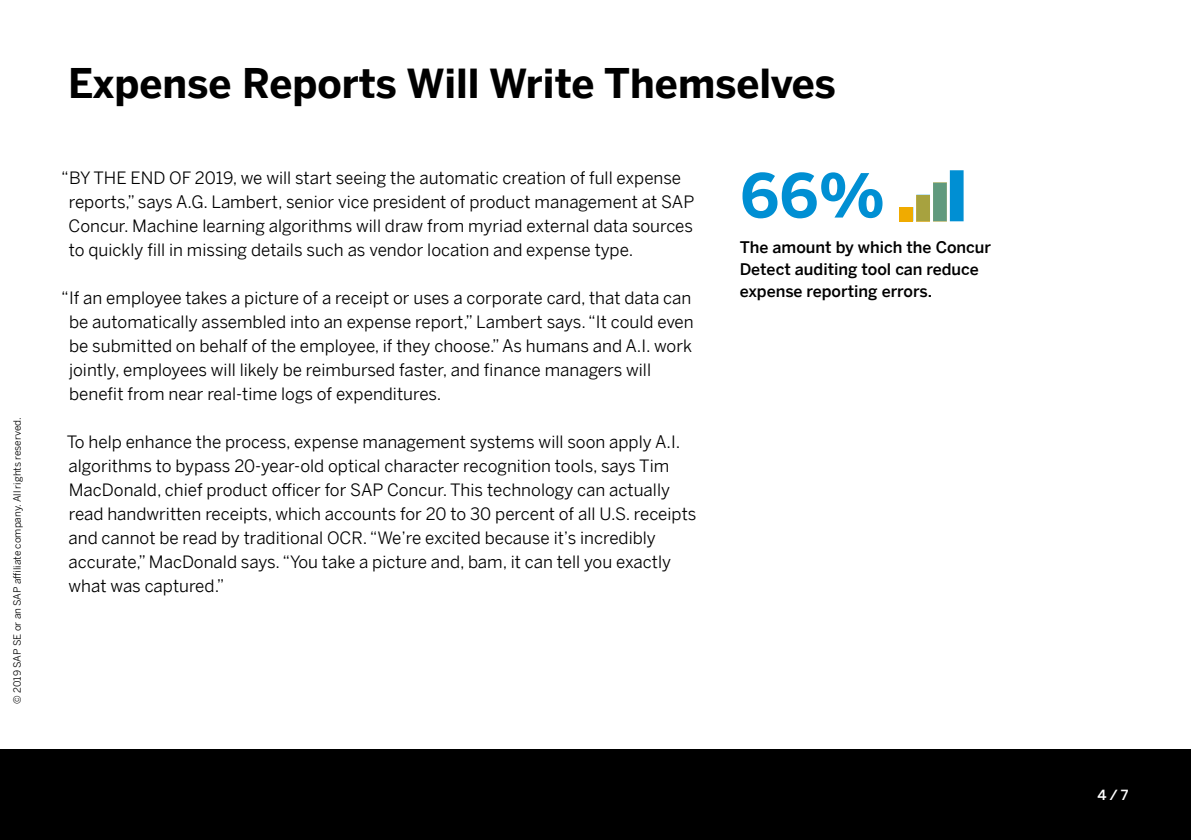
<style>
.page{position:relative;width:1191px;height:840px;background:#fff}
.page>*{position:absolute;margin:0;border:0;box-sizing:border-box;transform-origin:0 0}
.t1{font:700 60px "Benton Sans";color:#008fd3}
.t2{font:700 40px "Benton Sans";color:#000}
.t3{font:17px/24px "Benton Sans";color:#000}
.t4{font:500 16px/22px "Benton Sans";color:#000}
.t5{font:500 14px "Benton Sans";color:#fff}
.t6{font:10px "Benton Sans";color:#000}
</style>
<div class="page">
<svg style="left:913px;top:170px;width:50px;height:51px"></svg>
<div style="left:933px;top:182px;width:13px;height:39px;background:#609a7e"></div>
<div style="left:916px;top:195px;width:14px;height:26px;background:#a7a23f"></div>
<div style="left:899px;top:207px;width:14px;height:14px;background:#f0ab00"></div>
<div style="left:0;top:748px;width:1191px;height:91px;background:#000"></div>
<p class="t6" style="left:12px;top:703px;width:288px;rotate:-90deg">© 2019 SAP SE or an SAP affiliate company. All rights reserved.</p>
<h2 class="t2" style="left:68px;top:60px;width:769px">Expense Reports Will Write Themselves</h2>
<p class="t3" style="left:69px;top:166px;width:627px;text-indent:-7px">“BY THE END OF 2019, we will start seeing the automatic creation of full expense reports,” says A.G. Lambert, senior vice president of product management at SAP Concur. Machine learning algorithms will draw from myriad external data sources to quickly fill in missing details such as vendor location and expense type.</p>
<p class="t3" style="left:69px;top:286px;width:626px;text-indent:-8px">“If an employee takes a picture of a receipt or uses a corporate card, that data can be automatically assembled into an expense report,” Lambert says. “It could even be submitted on behalf of the employee, if they choose.” As humans and A.I. work jointly, employees will likely be reimbursed faster, and finance managers will benefit from near real-time logs of expenditures.</p>
<p class="t3" style="left:67px;top:430px;width:631px">To help enhance the process, expense management systems will soon apply A.I. algorithms to bypass 20-year-old optical character recognition tools, says Tim MacDonald, chief product officer for SAP Concur. This technology can actually read handwritten receipts, which accounts for 20 to 30 percent of all U.S. receipts and cannot be read by traditional OCR. “We’re excited because it’s incredibly accurate,” MacDonald says. “You take a picture and, bam, it can tell you exactly what was captured.”</p>
<h1 class="t1" style="left:740px;top:161px;width:146px">66%</h1>
<p class="t4" style="left:739px;top:236px;width:253px">The amount by which the Concur<br>Detect auditing tool can reduce expense reporting errors.</p>
<p class="t5" style="left:1097px;top:785px;width:32px">4 / 7</p>
</div>
